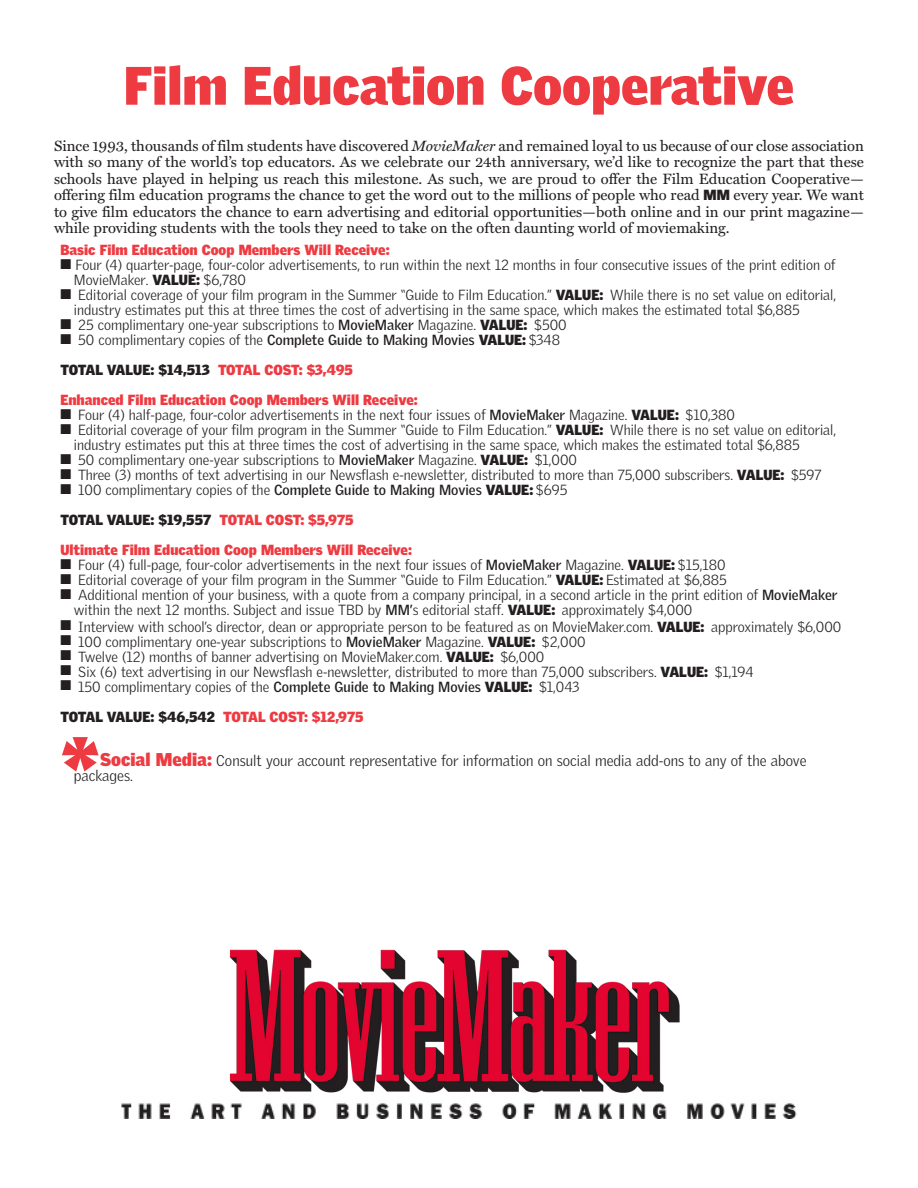
<style>
.page{position:relative;width:918px;height:1188px;background:#fff}
.page>*{position:absolute;margin:0;border:0;box-sizing:border-box;transform-origin:0 0}
._3_cross{font:900 90px "Griffith Gothic";color:#ee3a41}
.t1{font:900 52.5px "Griffith Gothic";color:#ee3a41}
.t2{font:15px/16.5px "Miller Text";color:#231f20;text-align:justify}
._3_cross-2{font:300 15px/15px "Griffith Gothic";color:#231f20}
.t3{font:300 14.25px/15px "Griffith Gothic";color:#231f20}
.t4{font:900 14.25px "Griffith Gothic";color:#ee3a41}
.t5{font:900 14.25px "Griffith Gothic";color:#231f20}
.s1{font-style:italic}
.s2{font-family:"Griffith Gothic";font-weight:900;font-size:14.25px}
.s3{font-weight:900}
.s4{font-weight:700}
.s5{color:#ee3a41}
.s6{font-weight:900;font-size:18px;color:#ee3a41}
</style>
<div class="page">
<img style="left:121px;top:1103px;width:676px;height:15px">
<img style="left:229px;top:949px;width:451px;height:144px">
<p class="t1" style="left:124px;top:54px;width:672px">Film Education Cooperative</p>
<p class="t2" style="left:54px;top:137px;width:812px">Since 1993, thousands of film students have discovered <span class="s1">MovieMaker</span> and remained loyal to us because of our close association with so many of the world’s top educators. As we celebrate our 24th anniversary, we’d like to recognize the part that these schools have played in helping us reach this milestone. As such, we are proud to offer the Film Education Cooperative— offering film education programs the chance to get the word out to the millions of people who read <span class="s2">MM</span> every year. We want to give film educators the chance to earn advertising and editorial opportunities—both online and in our print magazine— while providing students with the tools they need to take on the often daunting world of moviemaking.</p>
<p class="t4" style="left:60px;top:241px;width:331px">Basic Film Education Coop Members Will Receive:</p>
<p class="t3" style="left:74px;top:257px;width:763px;text-indent:-14px">■ Four (4) quarter-page, four-color advertisements, to run within the next 12 months in four consecutive issues of the print edition of<br>MovieMaker. <span class="s3">VALUE:</span> $6,780</p>
<p class="t3" style="left:74px;top:287px;width:764px;text-indent:-14px">■ Editorial coverage of your film program in the Summer “Guide to Film Education.” <span class="s3">VALUE:</span> While there is no set value on editorial, industry estimates put this at three times the cost of advertising in the same space, which makes the estimated total $6,885</p>
<p class="t3" style="left:60px;top:317px;width:508px">■ 25 complimentary one-year subscriptions to <span class="s4">MovieMaker</span> Magazine. <span class="s3">VALUE:</span> $500</p>
<p class="t3" style="left:60px;top:332px;width:501px">■ 50 complimentary copies of the <span class="s4">Complete Guide to Making Movies</span> <span class="s3">VALUE:</span> $348</p>
<p class="t5" style="left:60px;top:361px;width:294px">TOTAL VALUE: $14,513 <span class="s5">TOTAL COST: $3,495</span></p>
<p class="t4" style="left:60px;top:391px;width:359px">Enhanced Film Education Coop Members Will Receive:</p>
<p class="t3" style="left:60px;top:407px;width:676px">■ Four (4) half-page, four-color advertisements in the next four issues of <span class="s4">MovieMaker</span> Magazine. <span class="s3">VALUE:</span> $10,380</p>
<p class="t3" style="left:74px;top:422px;width:764px;text-indent:-14px">■ Editorial coverage of your film program in the Summer “Guide to Film Education.” <span class="s3">VALUE:</span> While there is no set value on editorial, industry estimates put this at three times the cost of advertising in the same space, which makes the estimated total $6,885</p>
<p class="t3" style="left:60px;top:452px;width:518px">■ 50 complimentary one-year subscriptions to <span class="s4">MovieMaker</span> Magazine. <span class="s3">VALUE:</span> $1,000</p>
<p class="t3" style="left:60px;top:467px;width:763px">■ Three (3) months of text advertising in our Newsflash e-newsletter, distributed to more than 75,000 subscribers. <span class="s3">VALUE:</span> $597</p>
<p class="t3" style="left:60px;top:482px;width:508px">■ 100 complimentary copies of the <span class="s4">Complete Guide to Making Movies</span> <span class="s3">VALUE:</span> $695</p>
<p class="t5" style="left:60px;top:511px;width:295px">TOTAL VALUE: $19,557 <span class="s5">TOTAL COST: $5,975</span></p>
<p class="t4" style="left:60px;top:541px;width:353px">Ultimate Film Education Coop Members Will Receive:</p>
<p class="t3" style="left:60px;top:557px;width:667px">■ Four (4) full-page, four-color advertisements in the next four issues of <span class="s4">MovieMaker</span> Magazine. <span class="s3">VALUE:</span> $15,180</p>
<p class="t3" style="left:60px;top:572px;width:668px">■ Editorial coverage of your film program in the Summer “Guide to Film Education.” <span class="s3">VALUE:</span> Estimated at $6,885</p>
<p class="t3" style="left:74px;top:587px;width:765px;text-indent:-14px">■ Additional mention of your business, with a quote from a company principal, in a second article in the print edition of <span class="s4">MovieMaker </span>within the next 12 months. Subject and issue TBD by <span class="s4">MM’</span>s editorial staff. <span class="s3">VALUE:</span> approximately $4,000</p>
<p class="t3" style="left:60px;top:619px;width:782px">■ Interview with school’s director, dean or appropriate person to be featured as on MovieMaker.com. <span class="s3">VALUE:</span> approximately $6,000</p>
<p class="t3" style="left:60px;top:634px;width:527px">■ 100 complimentary one-year subscriptions to <span class="s4">MovieMaker</span> Magazine. <span class="s3">VALUE:</span> $2,000</p>
<p class="t3" style="left:60px;top:649px;width:485px">■ Twelve (12) months of banner advertising on MovieMaker.com. <span class="s3">VALUE:</span> $6,000</p>
<p class="t3" style="left:60px;top:664px;width:695px">■ Six (6) text advertising in our Newsflash e-newsletter, distributed to more than 75,000 subscribers. <span class="s3">VALUE:</span> $1,194</p>
<p class="t3" style="left:60px;top:679px;width:521px">■ 150 complimentary copies of the <span class="s4">Complete Guide to Making Movies</span> <span class="s3">VALUE:</span> $1,043</p>
<p class="t5" style="left:60px;top:708px;width:305px">TOTAL VALUE: $46,542 <span class="s5">TOTAL COST: $12,975</span></p>
<p class="_3_cross" style="left:60px;top:715px;width:41px">*</p>
<p class="_3_cross-2" style="left:74px;top:753px;width:734px;text-indent:26px"><span class="s6">Social Media:</span> Consult your account representative for information on social media add-ons to any of the above packages.</p>
</div>
